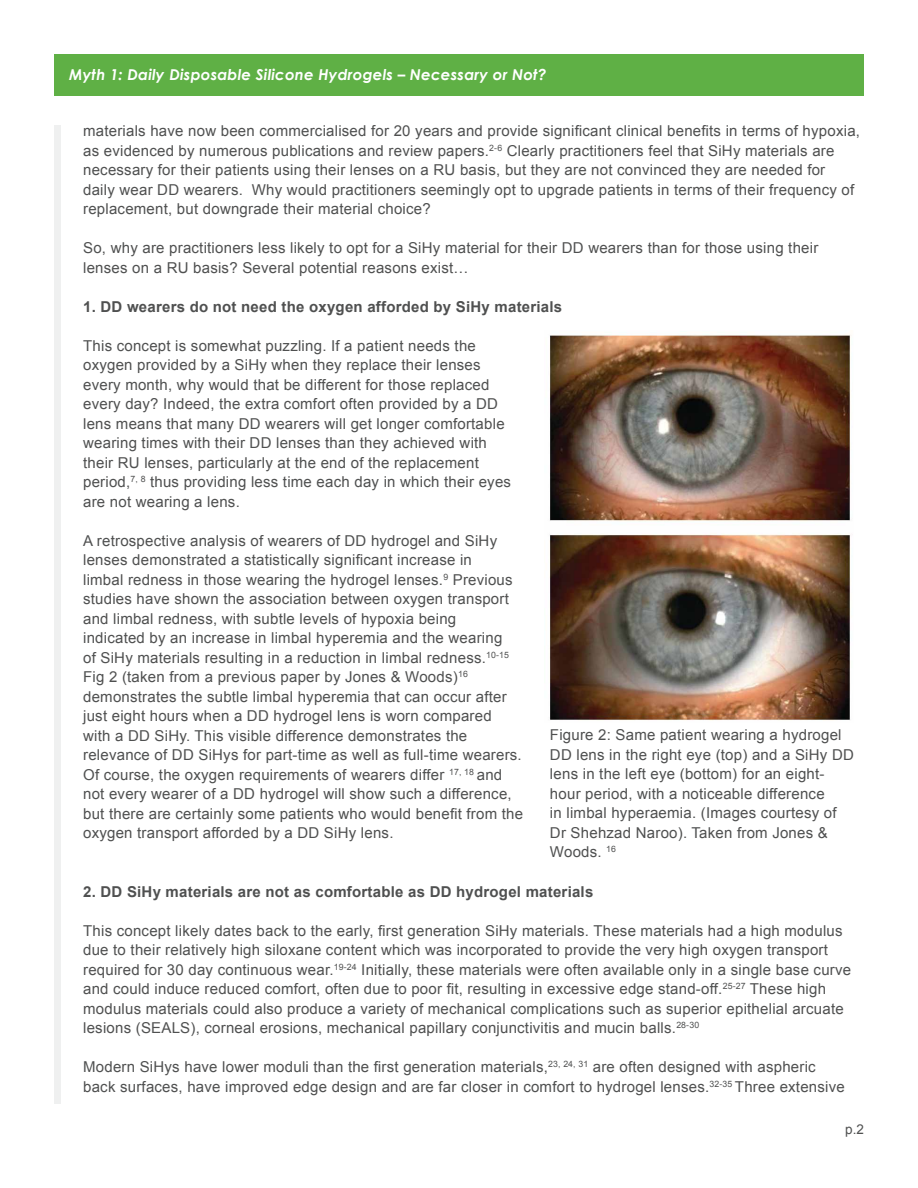
<style>
.page{position:relative;width:918px;height:1188px;background:#fff}
.page>*{position:absolute;margin:0;border:0;box-sizing:border-box;transform-origin:0 0}
.Text{font:15px/19.5px "Arial";letter-spacing:.015em;color:#4f5050}
.Text-2{font:700 15px "Arial";letter-spacing:.015em;color:#4f5050}
.t1{font:italic 700 15px "Century Gothic";letter-spacing:.015em;color:#fff}
.Page_Number{font:13.5px "Arial";color:#4f5050}
</style>
<div class="page">
<div style="left:54px;top:54px;width:810px;height:41px;background:#5fb045"></div>
<div style="left:54px;top:125px;width:7px;height:979px;background:#eff0f0"></div>
<img style="left:549px;top:335px;width:302px;height:386px">
<p class="t1" style="left:69px;top:63px;width:479px">Myth 1: Daily Disposable Silicone Hydrogels – Necessary or Not?</p>
<p class="Text" style="left:83px;top:121px;width:778px">materials have now been commercialised for 20 years and provide significant clinical benefits in terms of hypoxia, as evidenced by numerous publications and review papers.<sup>2-6</sup> Clearly practitioners feel that SiHy materials are necessary for their patients using their lenses on a RU basis, but they are not convinced they are needed for daily wear DD wearers. Why would practitioners seemingly opt to upgrade patients in terms of their frequency of replacement, but downgrade their material choice?</p>
<p class="Text" style="left:83px;top:238px;width:737px">So, why are practitioners less likely to opt for a SiHy material for their DD wearers than for those using their lenses on a RU basis? Several potential reasons exist…</p>
<p class="Text-2" style="left:83px;top:296px;width:481px">1. DD wearers do not need the oxygen afforded by SiHy materials</p>
<p class="Text" style="left:83px;top:336px;width:429px">This concept is somewhat puzzling. If a patient needs the oxygen provided by a SiHy when they replace their lenses every month, why would that be different for those replaced every day? Indeed, the extra comfort often provided by a DD lens means that many DD wearers will get longer comfortable wearing times with their DD lenses than they achieved with their RU lenses, particularly at the end of the replacement period,<sup>7,</sup> <sup>8</sup> thus providing less time each day in which their eyes are not wearing a lens.</p>
<p class="Text" style="left:83px;top:531px;width:441px">A retrospective analysis of wearers of DD hydrogel and SiHy lenses demonstrated a statistically significant increase in<br>limbal redness in those wearing the hydrogel lenses.<sup>9</sup> Previous studies have shown the association between oxygen transport and limbal redness, with subtle levels of hypoxia being<br>indicated by an increase in limbal hyperemia and the wearing<br>of SiHy materials resulting in a reduction in limbal redness.<sup>10-15<br></sup>Fig 2 (taken from a previous paper by Jones &amp; Woods)<sup>16 </sup>demonstrates the subtle limbal hyperemia that can occur after just eight hours when a DD hydrogel lens is worn compared<br>with a DD SiHy. This visible difference demonstrates the relevance of DD SiHys for part-time as well as full-time wearers.<br>Of course, the oxygen requirements of wearers differ <sup>17,</sup> <sup>18</sup> and not every wearer of a DD hydrogel will show such a difference, but there are certainly some patients who would benefit from the oxygen transport afforded by a DD SiHy lens.</p>
<p class="Text" style="left:550px;top:726px;width:305px">Figure 2: Same patient wearing a hydrogel DD lens in the right eye (top) and a SiHy DD lens in the left eye (bottom) for an eight&shy;hour period, with a noticeable difference<br>in limbal hyperaemia. (Images courtesy of Dr Shehzad Naroo). Taken from Jones &amp; Woods. <sup>16</sup></p>
<p class="Text-2" style="left:83px;top:881px;width:512px">2. DD SiHy materials are not as comfortable as DD hydrogel materials</p>
<p class="Text" style="left:83px;top:921px;width:770px">This concept likely dates back to the early, first generation SiHy materials. These materials had a high modulus due to their relatively high siloxane content which was incorporated to provide the very high oxygen transport required for 30 day continuous wear.<sup>19-24</sup> Initially, these materials were often available only in a single base curve and could induce reduced comfort, often due to poor fit, resulting in excessive edge stand-off.<sup>25-27</sup> These high modulus materials could also produce a variety of mechanical complications such as superior epithelial arcuate lesions (SEALS), corneal erosions, mechanical papillary conjunctivitis and mucin balls.<sup>28-30</sup></p>
<p class="Text" style="left:83px;top:1057px;width:763px">Modern SiHys have lower moduli than the first generation materials,<sup>23,</sup> <sup>24,</sup> <sup>31</sup> are often designed with aspheric back surfaces, have improved edge design and are far closer in comfort to hydrogel lenses.<sup>32-35</sup> Three extensive</p>
<p class="Page_Number" style="left:845px;top:1120px;width:20px">p.2</p>
</div>
